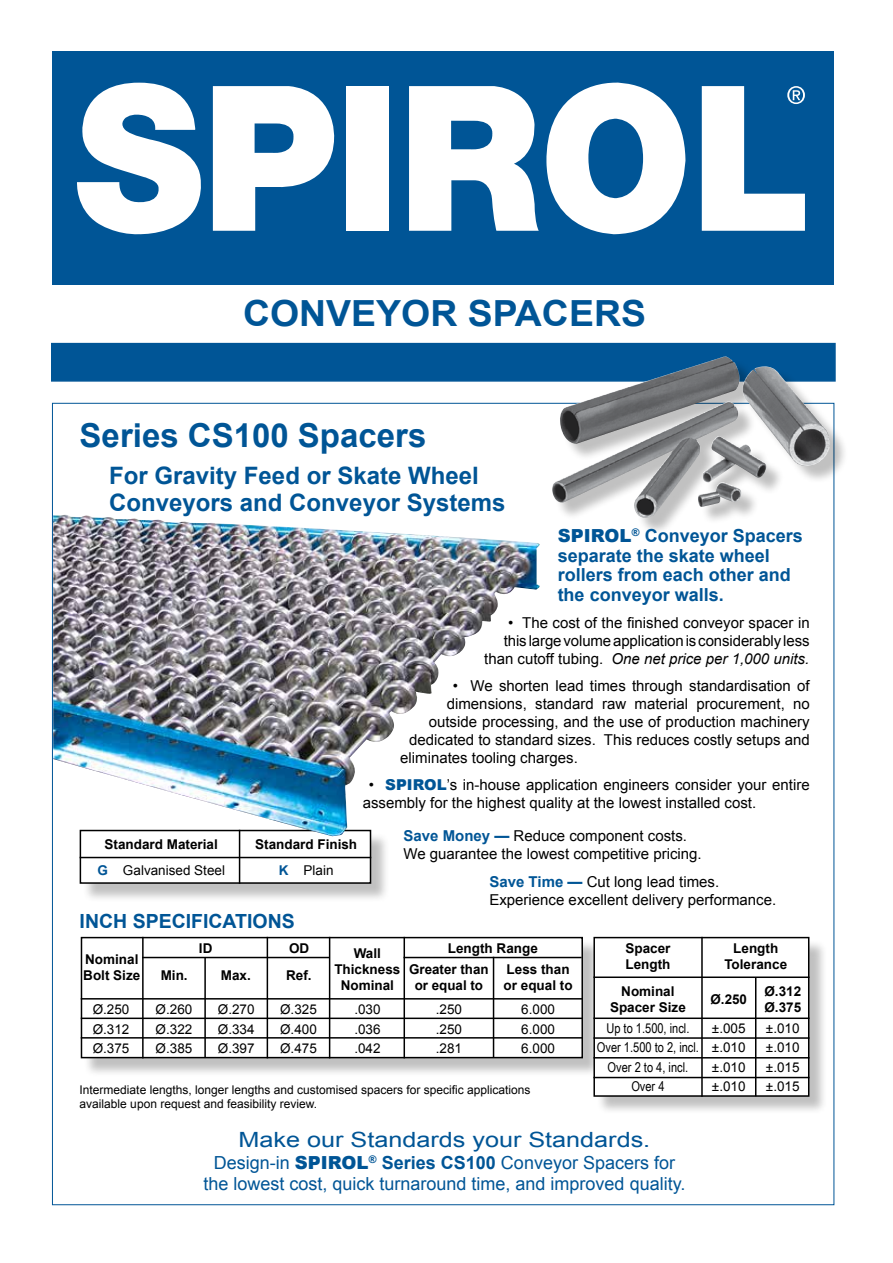
<style>
.page{position:relative;width:893px;height:1263px;background:#fff}
.page>*{position:absolute;margin:0;border:0;box-sizing:border-box;transform-origin:0 0}
.t1{font:700 36px "Arial";color:#005596;scale:1.04 1}
.t2{font:700 33px "Arial";color:#005596}
.t3{font:700 24px/27px "Arial";color:#005596}
.t4{font:21px "Arial";color:#005596;scale:1.2 1}
.t5{font:700 19.5px "Arial";color:#005596}
.t6{font:18px/21.6px "Arial";color:#005596;text-align:center}
.t7{font:700 18px/19.5px "Arial";color:#005596}
.t8{font:15px/18px "Arial";color:#000}
.t9{font:700 13.5px/16.2px "Arial";color:#000;text-align:center}
.t10{font:13.5px/19.5px "Arial";color:#000;text-align:justify}
.t11{font:13.5px/19.5px "Arial Narrow";color:#000;text-align:center}
.t12{font:12px/13.5px "Arial";color:#000}
.s1{font-weight:900}
.s2{font-style:italic}
.s3{font-weight:900;color:#005596}
.s4{color:#005596}
.s5{font-weight:400}
.s6{font-weight:700;color:#005596}
.s7{font-weight:700}
</style>
<div class="page">
<div style="left:52px;top:51px;width:782px;height:234px;background:#005596"></div>
<svg style="left:77px;top:82px;width:124px;height:153px"></svg>
<div style="left:346px;top:86px;width:43px;height:145px;background:#fff"></div>
<svg style="left:409px;top:86px;width:130px;height:145px"></svg>
<svg style="left:546px;top:82px;width:140px;height:153px"></svg>
<svg style="left:213px;top:86px;width:122px;height:145px"></svg>
<svg style="left:702px;top:86px;width:103px;height:145px"></svg>
<div style="left:51px;top:343px;width:785px;height:39px;background:#005596;border:2px solid #005596"></div>
<div style="left:555px;top:359px;width:294px;height:177px;background:#000;opacity:.25"></div>
<img style="left:552px;top:356px;width:280px;height:162px">
<div style="left:82px;top:832px;width:308px;height:70px;background:#000;opacity:.25"></div>
<div style="left:80px;top:830px;width:290px;height:53px;background:#fff"></div>
<div style="left:80px;top:830px;width:291px;height:54px;border:2px solid #000"></div>
<hr style="left:80px;top:857px;width:291px;height:1px;background:#000">
<hr style="left:239px;top:830px;width:1px;height:54px;background:#000">
<img style="left:53px;top:514px;width:487px;height:322px">
<div style="left:83px;top:939px;width:518px;height:138px;background:#000;opacity:.25"></div>
<div style="left:81px;top:937px;width:501px;height:120px;background:#fff"></div>
<div style="left:81px;top:937px;width:502px;height:121px;border:2px solid #000"></div>
<hr style="left:142px;top:957px;width:187px;height:1px;background:#000">
<hr style="left:142px;top:937px;width:2px;height:121px;background:#000">
<hr style="left:267px;top:937px;width:1px;height:121px;background:#000">
<hr style="left:329px;top:937px;width:1px;height:121px;background:#000">
<hr style="left:81px;top:998px;width:502px;height:1px;background:#000">
<hr style="left:404px;top:937px;width:1px;height:121px;background:#000">
<hr style="left:493px;top:957px;width:1px;height:100px;background:#000">
<hr style="left:204px;top:957px;width:2px;height:101px;background:#000">
<hr style="left:404px;top:957px;width:178px;height:1px;background:#000">
<hr style="left:81px;top:1017px;width:502px;height:2px;background:#000">
<hr style="left:81px;top:1037px;width:502px;height:1px;background:#000">
<div style="left:596px;top:939px;width:232px;height:176px;background:#000;opacity:.25"></div>
<div style="left:594px;top:937px;width:215px;height:159px;background:#fff"></div>
<div style="left:593px;top:937px;width:216px;height:160px;border:2px solid #000"></div>
<hr style="left:593px;top:976px;width:216px;height:2px;background:#000">
<hr style="left:593px;top:1017px;width:216px;height:2px;background:#000">
<hr style="left:593px;top:1077px;width:216px;height:1px;background:#000">
<hr style="left:593px;top:1037px;width:216px;height:2px;background:#000">
<hr style="left:593px;top:1057px;width:216px;height:1px;background:#000">
<hr style="left:701px;top:937px;width:2px;height:160px;background:#000">
<hr style="left:755px;top:977px;width:1px;height:119px;background:#000">
<h1 class="t1" style="left:243px;top:289px;width:389px">CONVEYOR SPACERS</h1>
<h2 class="t2" style="left:80px;top:414px;width:348px">Series CS100 Spacers</h2>
<h3 class="t3" style="left:109px;top:463px;width:398px">For Gravity Feed or Skate Wheel<br>Conveyors and Conveyor Systems</h3>
<p class="t7" style="left:558px;top:527px;width:247px"><span class="s1">SPIROL</span><sup>®</sup> Conveyor Spacers separate the skate wheel rollers from each other and the conveyor walls.</p>
<p class="t8" style="left:484px;top:613px;width:327px;text-align:right">• The cost of the finished conveyor spacer in this large volume application is considerably less than cutoff tubing. <span class="s2">One net price per 1,000 units.</span></p>
<p class="t8" style="left:453px;top:676px;width:358px">• We shorten lead times through standardisation of</p>
<p class="t8" style="left:447px;top:694px;width:365px">dimensions, standard raw material procurement, no</p>
<p class="t8" style="left:429px;top:712px;width:382px">outside processing, and the use of production machinery</p>
<p class="t8" style="left:409px;top:730px;width:402px">dedicated to standard sizes. This reduces costly setups and</p>
<p class="t8" style="left:400px;top:748px;width:179px">eliminates tooling charges.</p>
<p class="t8" style="left:363px;top:775px;width:448px;text-indent:6px">• <span class="s3">SPIROL</span>’s in-house application engineers consider your entire assembly for the highest quality at the lowest installed cost.</p>
<p class="t9" style="left:97px;top:832px;width:129px;line-height:25.5px">Standard Material<br><span class="s4">G</span> <span class="s5">Galvanised Steel</span></p>
<p class="t9" style="left:255px;top:832px;width:104px;line-height:25.5px">Standard Finish<br><span class="s4">K</span> <span class="s5">Plain</span></p>
<h3 class="t5" style="left:80px;top:908px;width:217px">INCH SPECIFICATIONS</h3>
<p class="t8" style="left:404px;top:826px;width:300px"><span class="s6">Save Money —</span> Reduce component costs.<br>We guarantee the lowest competitive pricing.</p>
<p class="t8" style="left:489px;top:873px;width:288px"><span class="s6">Save Time —</span> Cut long lead times.<br>Experience excellent delivery performance.</p>
<p class="t9" style="left:83px;top:951px;width:59px;text-align:left">Nominal<br>Bolt Size</p>
<p class="t10" style="left:93px;top:1000px;width:38px">Ø.250<br>Ø.312<br>Ø.375</p>
<p class="t9" style="left:199px;top:940px;width:15px">ID</p>
<p class="t9" style="left:289px;top:940px;width:22px">OD</p>
<p class="t9" style="left:161px;top:967px;width:28px">Min.</p>
<p class="t9" style="left:221px;top:967px;width:32px">Max.</p>
<p class="t9" style="left:286px;top:967px;width:27px">Ref.</p>
<p class="t10" style="left:156px;top:1000px;width:38px">Ø.260<br>Ø.322<br>Ø.385</p>
<p class="t10" style="left:218px;top:1000px;width:38px">Ø.270<br>Ø.334<br>Ø.397</p>
<p class="t10" style="left:280px;top:1000px;width:38px">Ø.325<br>Ø.400<br>Ø.475</p>
<p class="t9" style="left:354px;top:945px;width:29px">Wall</p>
<p class="t9" style="left:448px;top:940px;width:92px">Length Range</p>
<p class="t9" style="left:334px;top:961px;width:68px">Thickness<br>Nominal</p>
<p class="t9" style="left:409px;top:961px;width:81px">Greater than or equal to</p>
<p class="t9" style="left:504px;top:961px;width:71px;text-align:left">Less than or equal to</p>
<p class="t10" style="left:354px;top:1000px;width:28px">.030 .036 .042</p>
<p class="t10" style="left:436px;top:1000px;width:28px">.250 .250 .281</p>
<p class="t10" style="left:521px;top:1000px;width:35px">6.000<br>6.000<br>6.000</p>
<p class="t12" style="left:80px;top:1083px;width:452px">Intermediate lengths, longer lengths and customised spacers for specific applications available upon request and feasibility review.</p>
<p class="t9" style="left:625px;top:940px;width:47px;text-align:left">Spacer<br>Length</p>
<p class="t9" style="left:610px;top:983px;width:77px">Nominal<br>Spacer Size</p>
<p class="t11" style="left:597px;top:1018px;width:104px">Up to 1.500, incl.<br>Over 1.500 to 2, incl.<br>Over 2 to 4, incl.<br>Over 4</p>
<h3 class="t4" style="left:238px;top:1126px;width:345px">Make our Standards your Standards.</h3>
<p class="t6" style="left:203px;top:1152px;width:483px">Design-in <span class="s1">SPIROL</span><sup>®</sup> <span class="s7">Series CS100</span> Conveyor Spacers for the lowest cost, quick turnaround time, and improved quality.</p>
<p class="t9" style="left:724px;top:941px;width:64px">Length<br>Tolerance</p>
<p class="t9" style="left:711px;top:992px;width:38px">Ø.250</p>
<p class="t9" style="left:764px;top:984px;width:38px;text-align:left">Ø.312<br>Ø.375</p>
<p class="t10" style="left:712px;top:1018px;width:35px">±.005 ±.010 ±.010 ±.010</p>
<p class="t10" style="left:766px;top:1018px;width:35px">±.010 ±.010 ±.015 ±.015</p>
</div>
